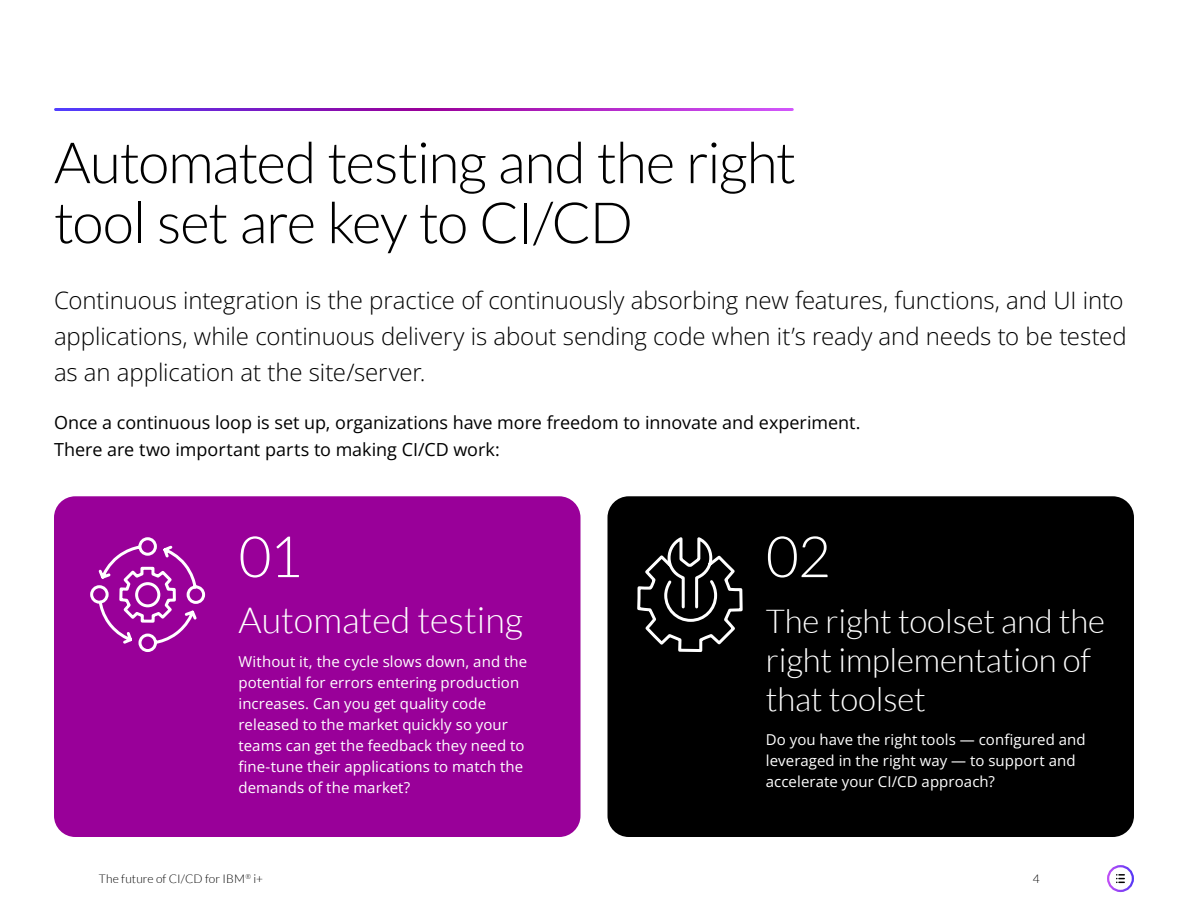
<style>
.page{position:relative;width:1188px;height:918px;background:#fff}
.page>*{position:absolute;margin:0;border:0;box-sizing:border-box;transform-origin:0 0}
.t1{font:300 57px/60px "Lato";letter-spacing:-.025em;color:#000}
.t2{font:300 57px "Lato";color:#fff}
.t3{font:300 36px "Lato";color:#fff}
.t4{font:300 33px/39px "Lato";letter-spacing:-.005em;color:#fff}
.t5{font:300 24px/36px "Open Sans";letter-spacing:-.005em;color:#000}
.t6{font:18px/27px "Open Sans";letter-spacing:-.005em;color:#000}
.t7{font:15px/21px "Open Sans";letter-spacing:.005em;color:#fff}
.t8{font:300 12px "Lato";letter-spacing:.005em;color:#000}
</style>
<div class="page">
<div style="left:54px;top:496px;width:527px;height:341px;background:#909;border-radius:21px"></div>
<div style="left:608px;top:496px;width:526px;height:341px;background:#000;border-radius:21px"></div>
<svg style="left:637px;top:537px;width:106px;height:115px"></svg>
<svg style="left:90px;top:537px;width:116px;height:115px"></svg>
<svg style="left:1116px;top:874px;width:8px;height:9px"></svg>
<div style="left:1107px;top:865px;width:27px;height:27px;border:2px solid #fff;border-radius:50%"></div>
<h1 class="t1" style="left:54px;top:133px;width:744px">Automated testing and the right tool set are key to CI/CD</h1>
<p class="t5" style="left:54px;top:282px;width:1074px">Continuous integration is the practice of continuously absorbing new features, functions, and UI into applications, while continuous delivery is about sending code when it’s ready and needs to be tested as an application at the site/server.</p>
<p class="t6" style="left:54px;top:409px;width:808px">Once a continuous loop is set up, organizations have more freedom to innovate and experiment.<br>There are two important parts to making CI/CD work:</p>
<h1 class="t2" style="left:238px;top:526px;width:65px">01</h1>
<h2 class="t3" style="left:238px;top:601px;width:286px">Automated testing</h2>
<p class="t7" style="left:238px;top:651px;width:290px">Without it, the cycle slows down, and the potential for errors entering production increases. Can you get quality code released to the market quickly so your teams can get the feedback they need to fine-tune their applications to match the demands of the market?</p>
<h1 class="t2" style="left:766px;top:526px;width:67px">02</h1>
<h3 class="t4" style="left:766px;top:602px;width:341px">The right toolset and the right implementation of that toolset</h3>
<p class="t7" style="left:766px;top:729px;width:321px">Do you have the right tools — configured and leveraged in the right way — to support and accelerate your CI/CD approach?</p>
<p class="t8" style="left:99px;top:873px;width:166px">The future of CI/CD for IBM<sup>®</sup> i+</p>
<p class="t8" style="left:1033px;top:873px;width:8px">4</p>
</div>
